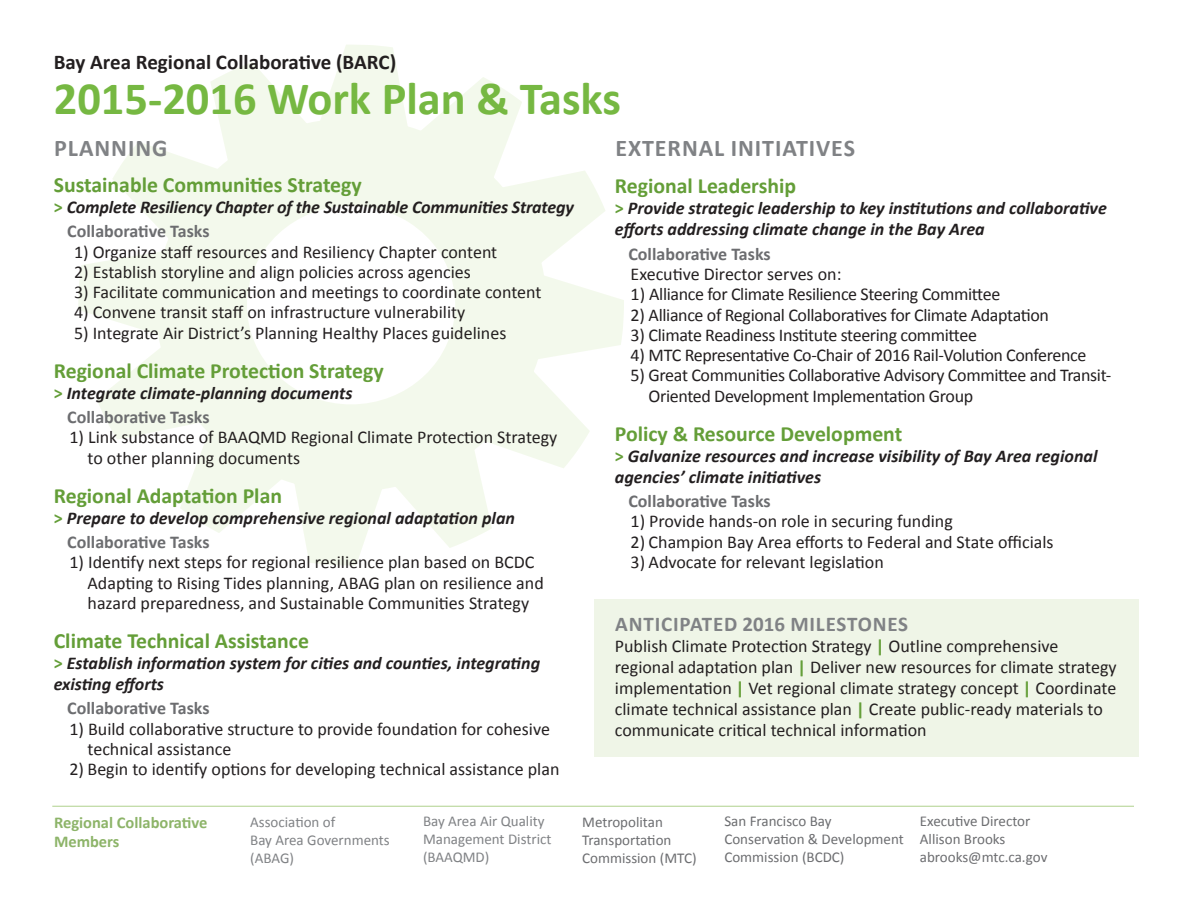
<style>
.page{position:relative;width:1188px;height:918px;background:#fff}
.page>*{position:absolute;margin:0;border:0;box-sizing:border-box;transform-origin:0 0}
.t1{font:700 46.5px "Calibri";color:#76b842}
.t2{font:700 24px "Calibri";letter-spacing:.04em;color:#808285}
.t3{font:700 21.75px "Calibri";color:#649e38}
.t4{font:700 21px "Calibri";color:#231f20}
.t5{font:700 21px "Calibri";letter-spacing:.04em;color:#808285}
.t6{font:18px/20.2px "Calibri";color:#231f20}
.t7{font:italic 700 18px/24.5px "Calibri";color:#231f20}
.t8{font:18px/20.2px "Calibri";letter-spacing:-.02em;color:#231f20}
.t9{font:700 18px "Calibri";color:#6c6d70}
.t10{font:700 16.5px/19.5px "Calibri";color:#8db469}
.t11{font:15px/18px "Calibri";color:#6c6d70}
.t12{font:15px/18px "Calibri";color:#808285}
.s1{font-style:normal;color:#649e38}
.s2{font-style:normal;color:#6c6d70}
.s3{font-weight:700;color:#649e38}
</style>
<div class="page">
<svg style="left:78px;top:45px;width:546px;height:520px"></svg>
<div style="left:594px;top:599px;width:544px;height:158px;background:#eff5e7"></div>
<hr style="left:52px;top:806px;width:1082px;height:1px;background:#b8d699">
<p class="t4" style="left:54px;top:49px;width:344px">Bay Area Regional Collaborative (BARC)</p>
<h1 class="t1" style="left:54px;top:70px;width:569px">2015-2016 Work Plan &amp; Tasks</h1>
<h2 class="t2" style="left:54px;top:133px;width:115px">PLANNING</h2>
<p class="t3" style="left:54px;top:171px;width:310px">Sustainable Communities Strategy</p>
<p class="t7" style="left:67px;top:194px;width:508px;text-indent:-14px"><span class="s1">&gt;</span> Complete Resiliency Chapter of the Sustainable Communities Strategy<br><span class="s2">Collaborative Tasks</span></p>
<p class="t6" style="left:74px;top:241px;width:425px">1) Organize staff resources and Resiliency Chapter content</p>
<p class="t6" style="left:74px;top:262px;width:398px">2) Establish storyline and align policies across agencies</p>
<p class="t6" style="left:74px;top:282px;width:469px">3) Facilitate communication and meetings to coordinate content</p>
<p class="t6" style="left:74px;top:302px;width:393px">4) Convene transit staff on infrastructure vulnerability</p>
<p class="t6" style="left:74px;top:322px;width:434px">5) Integrate Air District’s Planning Healthy Places guidelines</p>
<p class="t3" style="left:54px;top:357px;width:331px">Regional Climate Protection Strategy</p>
<p class="t7" style="left:67px;top:380px;width:287px;text-indent:-14px"><span class="s1">&gt;</span> Integrate climate-planning documents<br><span class="s2">Collaborative Tasks</span></p>
<p class="t6" style="left:88px;top:427px;width:471px;text-indent:-18px">1) Link substance of BAAQMD Regional Climate Protection Strategy to other planning documents</p>
<p class="t3" style="left:54px;top:482px;width:230px">Regional Adaptation Plan</p>
<p class="t7" style="left:67px;top:505px;width:449px;text-indent:-14px"><span class="s1">&gt;</span> Prepare to develop comprehensive regional adaptation plan<br><span class="s2">Collaborative Tasks</span></p>
<p class="t6" style="left:88px;top:552px;width:458px;text-indent:-18px">1) Identify next steps for regional resilience plan based on BCDC<br>Adapting to Rising Tides planning, ABAG plan on resilience and hazard preparedness, and Sustainable Communities Strategy</p>
<p class="t3" style="left:54px;top:627px;width:257px">Climate Technical Assistance</p>
<p class="t7" style="left:54px;top:652px;width:488px;line-height:21px"><span class="s1">&gt;</span> Establish information system for cities and counties, integrating existing efforts</p>
<p class="t9" style="left:67px;top:697px;width:144px">Collaborative Tasks</p>
<p class="t6" style="left:88px;top:718px;width:464px;text-indent:-18px">1) Build collaborative structure to provide foundation for cohesive technical assistance</p>
<p class="t6" style="left:70px;top:759px;width:491px">2) Begin to identify options for developing technical assistance plan</p>
<h2 class="t2" style="left:615px;top:133px;width:241px">EXTERNAL INITIATIVES</h2>
<p class="t3" style="left:615px;top:173px;width:183px">Regional Leadership</p>
<p class="t7" style="left:615px;top:198px;width:493px;line-height:21px"><span class="s1">&gt;</span> Provide strategic leadership to key institutions and collaborative efforts addressing climate change in the Bay Area</p>
<p class="t9" style="left:628px;top:243px;width:144px">Collaborative Tasks</p>
<p class="t6" style="left:631px;top:264px;width:212px">Executive Director serves on:</p>
<p class="t8" style="left:631px;top:284px;width:371px">1) Alliance for Climate Resilience Steering Committee</p>
<p class="t8" style="left:631px;top:304px;width:420px">2) Alliance of Regional Collaboratives for Climate Adaptation</p>
<p class="t8" style="left:631px;top:325px;width:348px">3) Climate Readiness Institute steering committee</p>
<p class="t8" style="left:631px;top:345px;width:457px">4) MTC Representative Co-Chair of 2016 Rail-Volution Conference</p>
<p class="t8" style="left:649px;top:365px;width:464px;text-indent:-18px">5) Great Communities Collaborative Advisory Committee and Transit-<br>Oriented Development Implementation Group</p>
<p class="t3" style="left:615px;top:420px;width:289px">Policy &amp; Resource Development</p>
<p class="t7" style="left:615px;top:445px;width:484px;line-height:21px"><span class="s1">&gt;</span> Galvanize resources and increase visibility of Bay Area regional agencies’ climate initiatives</p>
<p class="t9" style="left:628px;top:490px;width:144px">Collaborative Tasks</p>
<p class="t6" style="left:631px;top:511px;width:324px">1) Provide hands-on role in securing funding</p>
<p class="t6" style="left:631px;top:531px;width:424px">2) Champion Bay Area efforts to Federal and State officials</p>
<p class="t6" style="left:631px;top:552px;width:255px">3) Advocate for relevant legislation</p>
<p class="t5" style="left:615px;top:611px;width:294px">ANTICIPATED 2016 MILESTONES</p>
<p class="t6" style="left:615px;top:635px;width:503px;line-height:21px">Publish Climate Protection Strategy <span class="s3">|</span> Outline comprehensive regional adaptation plan <span class="s3">|</span> Deliver new resources for climate strategy implementation <span class="s3">|</span> Vet regional climate strategy concept <span class="s3">|</span> Coordinate climate technical assistance plan <span class="s3">|</span> Create public-ready materials to communicate critical technical information</p>
<p class="t10" style="left:54px;top:812px;width:155px">Regional Collaborative<br>Members</p>
<p class="t12" style="left:250px;top:813px;width:141px">Association of<br>Bay Area Governments (ABAG)</p>
<p class="t12" style="left:423px;top:812px;width:130px">Bay Area Air Quality<br>Management District (BAAQMD)</p>
<p class="t11" style="left:582px;top:813px;width:116px">Metropolitan<br>Transportation<br>Commission (MTC)</p>
<p class="t11" style="left:724px;top:812px;width:181px">San Francisco Bay<br>Conservation &amp; Development<br>Commission (BCDC)</p>
<p class="t11" style="left:920px;top:812px;width:129px">Executive Director<br>Allison Brooks abrooks@mtc.ca.gov</p>
</div>
